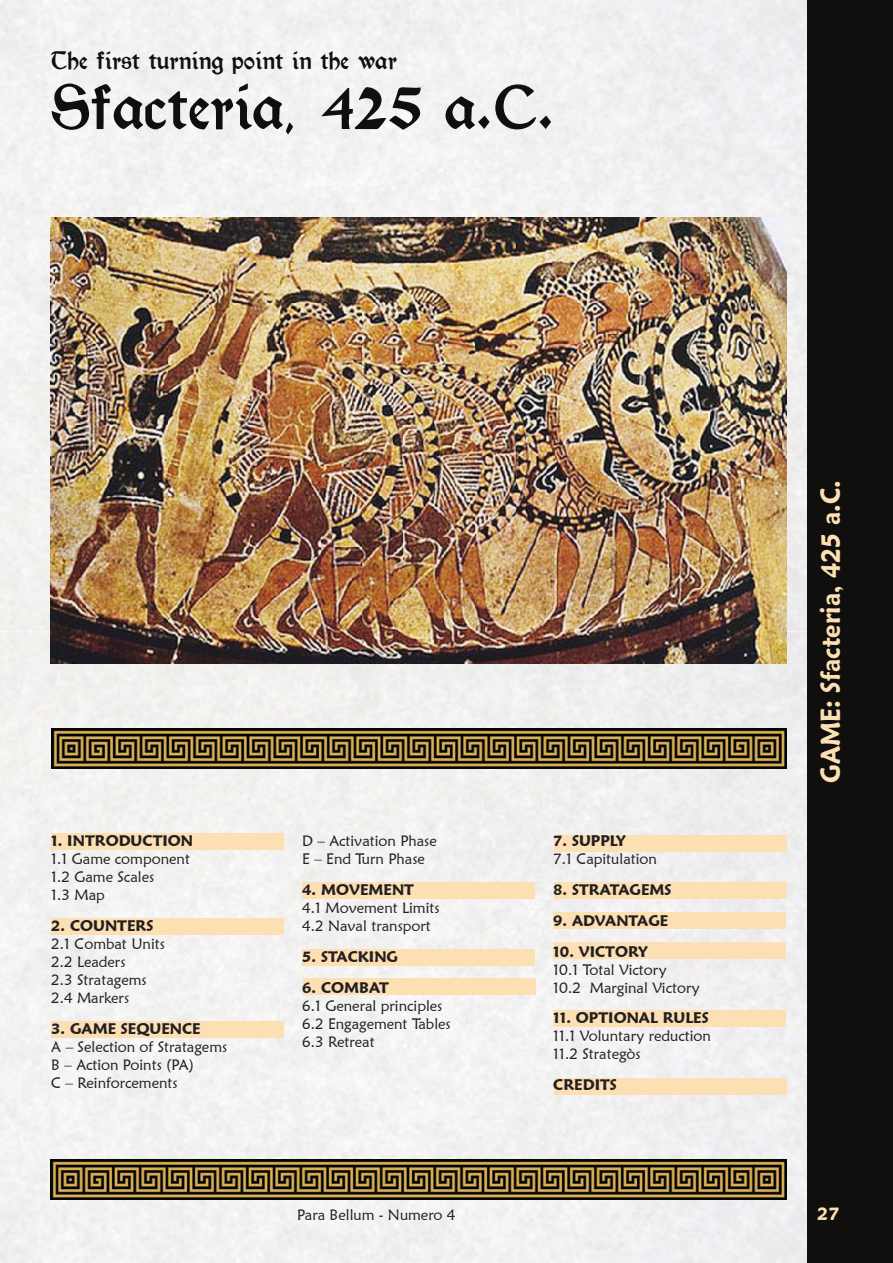
<style>
.page{position:relative;width:893px;height:1263px;background:#fff}
.page>*{position:absolute;margin:0;border:0;box-sizing:border-box;transform-origin:0 0}
.Titolo{font:900 69px "Morris Roman";color:#110f0e}
.Occhiello{font:900 27px "Morris Roman";color:#110f0e}
.Titolo_lato_pagina{font:600 27px "Maiandra GD";color:#fce0b4;scale:.9 1}
.Numero_pagina_chiaro{font:600 18px "Maiandra GD";color:#fce0b4}
.Gioco_-_Indice{font:15px "Maiandra GD";color:#231f20}
.Gioco_-_Titolo_indic{font:600 15px "Maiandra GD";color:#231f20}
.Piede_pagina{font:15px "Maiandra GD";color:#231f20}
</style>
<div class="page">
<div style="left:0;top:0;width:808px;height:1263px;background:#f2f1f1"></div>
<div style="left:808px;top:0;width:85px;height:1263px;background:#110f0e"></div>
<img style="left:51px;top:217px;width:735px;height:446px">
<div style="left:51px;top:833px;width:233px;height:17px;background:#fce0b4"></div>
<div style="left:51px;top:918px;width:233px;height:16px;background:#fce0b4"></div>
<div style="left:553px;top:1010px;width:233px;height:16px;background:#fce0b4"></div>
<div style="left:51px;top:1021px;width:233px;height:16px;background:#fce0b4"></div>
<div style="left:554px;top:1078px;width:233px;height:16px;background:#fce0b4"></div>
<div style="left:303px;top:979px;width:233px;height:16px;background:#fce0b4"></div>
<div style="left:302px;top:882px;width:233px;height:16px;background:#fce0b4"></div>
<div style="left:302px;top:949px;width:233px;height:17px;background:#fce0b4"></div>
<div style="left:553px;top:835px;width:233px;height:16px;background:#fce0b4"></div>
<div style="left:554px;top:882px;width:233px;height:16px;background:#fce0b4"></div>
<div style="left:553px;top:912px;width:233px;height:16px;background:#fce0b4"></div>
<div style="left:553px;top:943px;width:233px;height:16px;background:#fce0b4"></div>
<img style="left:51px;top:1159px;width:735px;height:40px">
<img style="left:51px;top:728px;width:736px;height:40px">
<p class="Occhiello" style="left:52px;top:46px;width:347px">The first turning point in the war</p>
<p class="Titolo" style="left:51px;top:70px;width:507px">Sfacteria, 425 a.C.</p>
<p class="Gioco_-_Titolo_indic" style="left:51px;top:832px;width:143px">1. INTRODUCTION</p>
<p class="Gioco_-_Indice" style="left:51px;top:850px;width:140px">1.1 Game component</p>
<p class="Gioco_-_Indice" style="left:51px;top:868px;width:104px">1.2 Game Scales</p>
<p class="Gioco_-_Indice" style="left:51px;top:886px;width:55px">1.3 Map</p>
<p class="Gioco_-_Titolo_indic" style="left:51px;top:917px;width:104px">2. COUNTERS</p>
<p class="Gioco_-_Indice" style="left:51px;top:935px;width:115px">2.1 Combat Units</p>
<p class="Gioco_-_Indice" style="left:51px;top:953px;width:76px">2.2 Leaders</p>
<p class="Gioco_-_Indice" style="left:51px;top:971px;width:97px">2.3 Stratagems</p>
<p class="Gioco_-_Indice" style="left:51px;top:989px;width:79px">2.4 Markers</p>
<p class="Gioco_-_Titolo_indic" style="left:51px;top:1019px;width:151px">3. GAME SEQUENCE</p>
<p class="Gioco_-_Indice" style="left:51px;top:1037px;width:177px">A – Selection of Stratagems</p>
<p class="Gioco_-_Indice" style="left:51px;top:1055px;width:144px">B – Action Points (PA)</p>
<p class="Gioco_-_Indice" style="left:51px;top:1073px;width:128px">C – Reinforcements</p>
<p class="Gioco_-_Indice" style="left:302px;top:832px;width:136px">D – Activation Phase</p>
<p class="Gioco_-_Indice" style="left:302px;top:850px;width:124px">E – End Turn Phase</p>
<p class="Gioco_-_Titolo_indic" style="left:302px;top:881px;width:113px">4. MOVEMENT</p>
<p class="Gioco_-_Indice" style="left:302px;top:899px;width:139px">4.1 Movement Limits</p>
<p class="Gioco_-_Indice" style="left:302px;top:917px;width:130px">4.2 Naval transport</p>
<p class="Gioco_-_Titolo_indic" style="left:302px;top:947px;width:97px">5. STACKING</p>
<p class="Gioco_-_Titolo_indic" style="left:302px;top:978px;width:88px">6. COMBAT</p>
<p class="Gioco_-_Indice" style="left:302px;top:996px;width:142px">6.1 General principles</p>
<p class="Gioco_-_Indice" style="left:302px;top:1014px;width:150px">6.2 Engagement Tables</p>
<p class="Gioco_-_Indice" style="left:302px;top:1032px;width:74px">6.3 Retreat</p>
<p class="Gioco_-_Titolo_indic" style="left:553px;top:832px;width:74px">7. SUPPLY</p>
<p class="Gioco_-_Indice" style="left:553px;top:850px;width:105px">7.1 Capitulation</p>
<p class="Gioco_-_Titolo_indic" style="left:553px;top:881px;width:120px">8. STRATAGEMS</p>
<p class="Gioco_-_Titolo_indic" style="left:553px;top:911px;width:116px">9. ADVANTAGE</p>
<p class="Gioco_-_Titolo_indic" style="left:553px;top:942px;width:96px">10. VICTORY</p>
<p class="Gioco_-_Indice" style="left:553px;top:960px;width:115px">10.1 Total Victory</p>
<p class="Gioco_-_Indice" style="left:553px;top:978px;width:148px">10.2 Marginal Victory</p>
<p class="Gioco_-_Titolo_indic" style="left:553px;top:1009px;width:157px">11. OPTIONAL RULES</p>
<p class="Gioco_-_Indice" style="left:553px;top:1027px;width:159px">11.1 Voluntary reduction</p>
<p class="Gioco_-_Indice" style="left:553px;top:1045px;width:89px">11.2 Strategòs</p>
<p class="Gioco_-_Titolo_indic" style="left:553px;top:1076px;width:65px">CREDITS</p>
<p class="Titolo_lato_pagina" style="left:814px;top:783px;width:338px;rotate:-90deg">GAME: Sfacteria, 425 a.C.</p>
<p class="Piede_pagina" style="left:297px;top:1206px;width:160px">Para Bellum - Numero 4</p>
<p class="Numero_pagina_chiaro" style="left:817px;top:1203px;width:24px">27</p>
</div>
